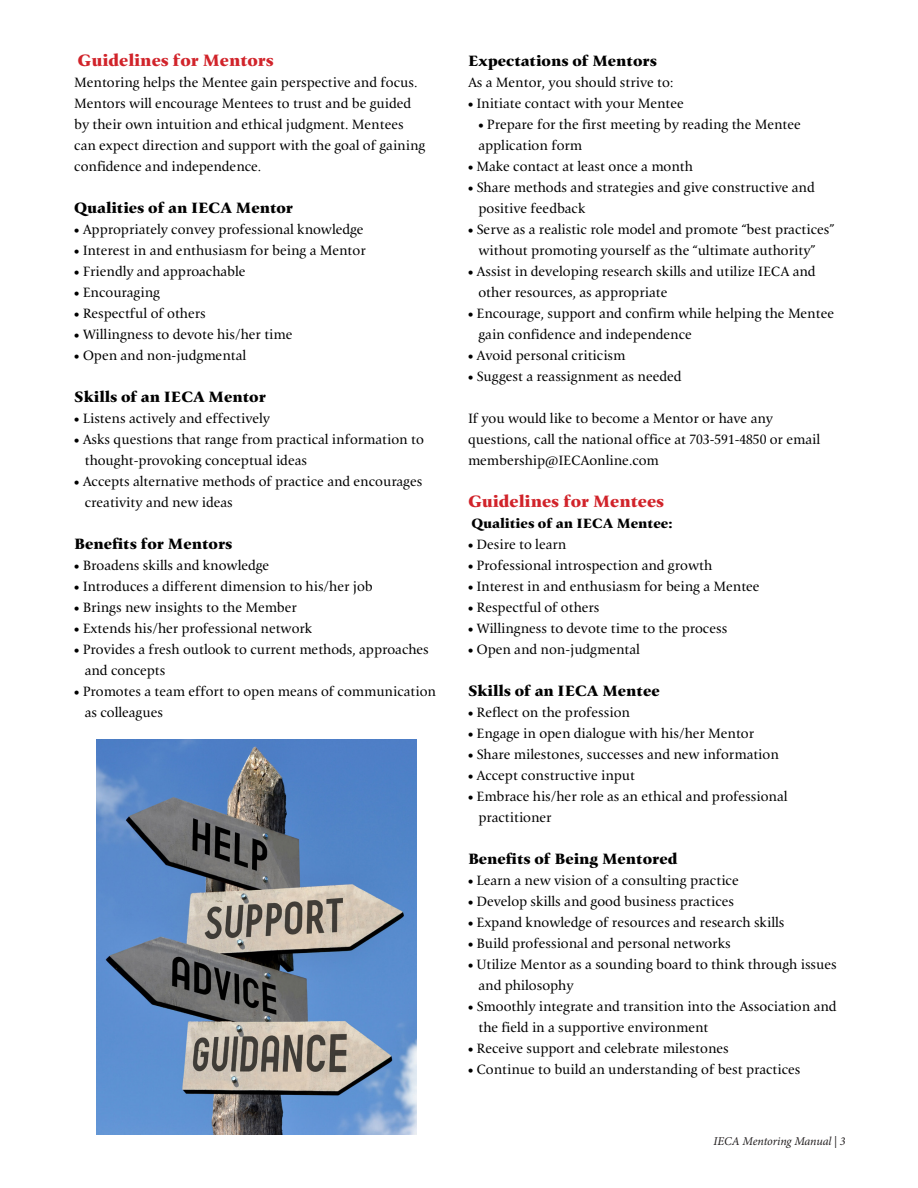
<style>
.page{position:relative;width:918px;height:1188px;background:#fff}
.page>*{position:absolute;margin:0;border:0;box-sizing:border-box;transform-origin:0 0}
.Text{font:700 16.5px "Reminga TF";color:#d1232a}
.headers{font:700 16.5px "Reminga TF";color:#d1232a}
.Subheads{font:700 15px "Reminga TF";color:#000}
.bullets{font:13.5px/21px "Reminga TF";color:#000}
.Text-2{font:13.5px/21px "Reminga TF";color:#000}
.Text-3{font:700 13.5px "Reminga TF";color:#000}
.t1{font:italic 12px "Minion Pro";letter-spacing:-.01em;color:#231f20}
</style>
<div class="page">
<img style="left:96px;top:739px;width:320px;height:396px">
<p class="Text" style="left:78px;top:51px;width:198px">Guidelines for Mentors</p>
<p class="Text-2" style="left:74px;top:72px;width:353px">Mentoring helps the Mentee gain perspective and focus.<br>Mentors will encourage Mentees to trust and be guided by their own intuition and ethical judgment. Mentees can expect direction and support with the goal of gaining confidence and independence.</p>
<p class="Subheads" style="left:74px;top:199px;width:220px">Qualities of an IECA Mentor</p>
<p class="bullets" style="left:74px;top:219px;width:291px">• Appropriately convey professional knowledge</p>
<p class="bullets" style="left:74px;top:240px;width:293px">• Interest in and enthusiasm for being a Mentor</p>
<p class="bullets" style="left:74px;top:261px;width:173px">• Friendly and approachable</p>
<p class="bullets" style="left:74px;top:282px;width:87px">• Encouraging</p>
<p class="bullets" style="left:74px;top:303px;width:133px">• Respectful of others</p>
<p class="bullets" style="left:74px;top:324px;width:220px">• Willingness to devote his/her time</p>
<p class="bullets" style="left:74px;top:345px;width:173px">• Open and non-judgmental</p>
<p class="Subheads" style="left:74px;top:388px;width:193px">Skills of an IECA Mentor</p>
<p class="bullets" style="left:74px;top:408px;width:197px">• Listens actively and effectively</p>
<p class="bullets" style="left:85px;top:429px;width:341px;text-indent:-10px">• Asks questions that range from practical information to thought-provoking conceptual ideas</p>
<p class="bullets" style="left:85px;top:471px;width:339px;text-indent:-10px">• Accepts alternative methods of practice and encourages creativity and new ideas</p>
<p class="Subheads" style="left:74px;top:535px;width:160px">Benefits for Mentors</p>
<p class="bullets" style="left:74px;top:555px;width:197px">• Broadens skills and knowledge</p>
<p class="bullets" style="left:74px;top:576px;width:300px">• Introduces a different dimension to his/her job</p>
<p class="bullets" style="left:74px;top:597px;width:224px">• Brings new insights to the Member</p>
<p class="bullets" style="left:74px;top:618px;width:240px">• Extends his/her professional network</p>
<p class="bullets" style="left:85px;top:639px;width:346px;text-indent:-10px">• Provides a fresh outlook to current methods, approaches and concepts</p>
<p class="bullets" style="left:85px;top:681px;width:353px;text-indent:-10px">• Promotes a team effort to open means of communication as colleagues</p>
<p class="Subheads" style="left:468px;top:53px;width:190px">Expectations of Mentors</p>
<p class="Text-2" style="left:468px;top:73px;width:207px">As a Mentor, you should strive to:</p>
<p class="bullets" style="left:468px;top:94px;width:217px">• Initiate contact with your Mentee</p>
<p class="bullets" style="left:478px;top:115px;width:324px">• Prepare for the first meeting by reading the Mentee application form</p>
<p class="bullets" style="left:468px;top:157px;width:226px">• Make contact at least once a month</p>
<p class="bullets" style="left:478px;top:178px;width:338px;text-indent:-10px">• Share methods and strategies and give constructive and positive feedback</p>
<p class="bullets" style="left:478px;top:220px;width:357px;text-indent:-10px">• Serve as a realistic role model and promote “best practices” without promoting yourself as the “ultimate authority”</p>
<p class="bullets" style="left:478px;top:262px;width:339px;text-indent:-10px">• Assist in developing research skills and utilize IECA and other resources, as appropriate</p>
<p class="bullets" style="left:478px;top:304px;width:357px;text-indent:-10px">• Encourage, support and confirm while helping the Mentee gain confidence and independence</p>
<p class="bullets" style="left:468px;top:346px;width:159px">• Avoid personal criticism</p>
<p class="bullets" style="left:468px;top:367px;width:215px">• Suggest a reassignment as needed</p>
<p class="Text-2" style="left:468px;top:409px;width:354px">If you would like to become a Mentor or have any questions, call the national office at 703-591-4850 or email membership@IECAonline.com</p>
<p class="headers" style="left:468px;top:492px;width:198px">Guidelines for Mentees</p>
<p class="Text-3" style="left:471px;top:516px;width:203px">Qualities of an IECA Mentee:</p>
<p class="Text-2" style="left:468px;top:535px;width:100px">• Desire to learn</p>
<p class="Text-2" style="left:468px;top:556px;width:246px">• Professional introspection and growth</p>
<p class="Text-2" style="left:468px;top:577px;width:293px">• Interest in and enthusiasm for being a Mentee</p>
<p class="Text-2" style="left:468px;top:598px;width:133px">• Respectful of others</p>
<p class="Text-2" style="left:468px;top:619px;width:261px">• Willingness to devote time to the process</p>
<p class="Text-2" style="left:468px;top:640px;width:173px">• Open and non-judgmental</p>
<p class="Subheads" style="left:468px;top:682px;width:193px">Skills of an IECA Mentee</p>
<p class="bullets" style="left:468px;top:703px;width:164px">• Reflect on the profession</p>
<p class="bullets" style="left:468px;top:724px;width:288px">• Engage in open dialogue with his/her Mentor</p>
<p class="bullets" style="left:468px;top:745px;width:312px">• Share milestones, successes and new information</p>
<p class="bullets" style="left:468px;top:766px;width:169px">• Accept constructive input</p>
<p class="bullets" style="left:478px;top:787px;width:311px;text-indent:-10px">• Embrace his/her role as an ethical and professional practitioner</p>
<p class="Subheads" style="left:468px;top:851px;width:211px">Benefits of Being Mentored</p>
<p class="bullets" style="left:468px;top:871px;width:272px">• Learn a new vision of a consulting practice</p>
<p class="bullets" style="left:468px;top:892px;width:268px">• Develop skills and good business practices</p>
<p class="bullets" style="left:468px;top:913px;width:318px">• Expand knowledge of resources and research skills</p>
<p class="bullets" style="left:468px;top:934px;width:264px">• Build professional and personal networks</p>
<p class="bullets" style="left:478px;top:955px;width:360px;text-indent:-10px">• Utilize Mentor as a sounding board to think through issues and philosophy</p>
<p class="bullets" style="left:478px;top:997px;width:360px;text-indent:-10px">• Smoothly integrate and transition into the Association and the field in a supportive environment</p>
<p class="bullets" style="left:468px;top:1039px;width:262px">• Receive support and celebrate milestones</p>
<p class="bullets" style="left:468px;top:1060px;width:334px">• Continue to build an understanding of best practices</p>
<p class="t1" style="left:714px;top:1133px;width:134px">IECA Mentoring Manual | 3</p>
</div>
